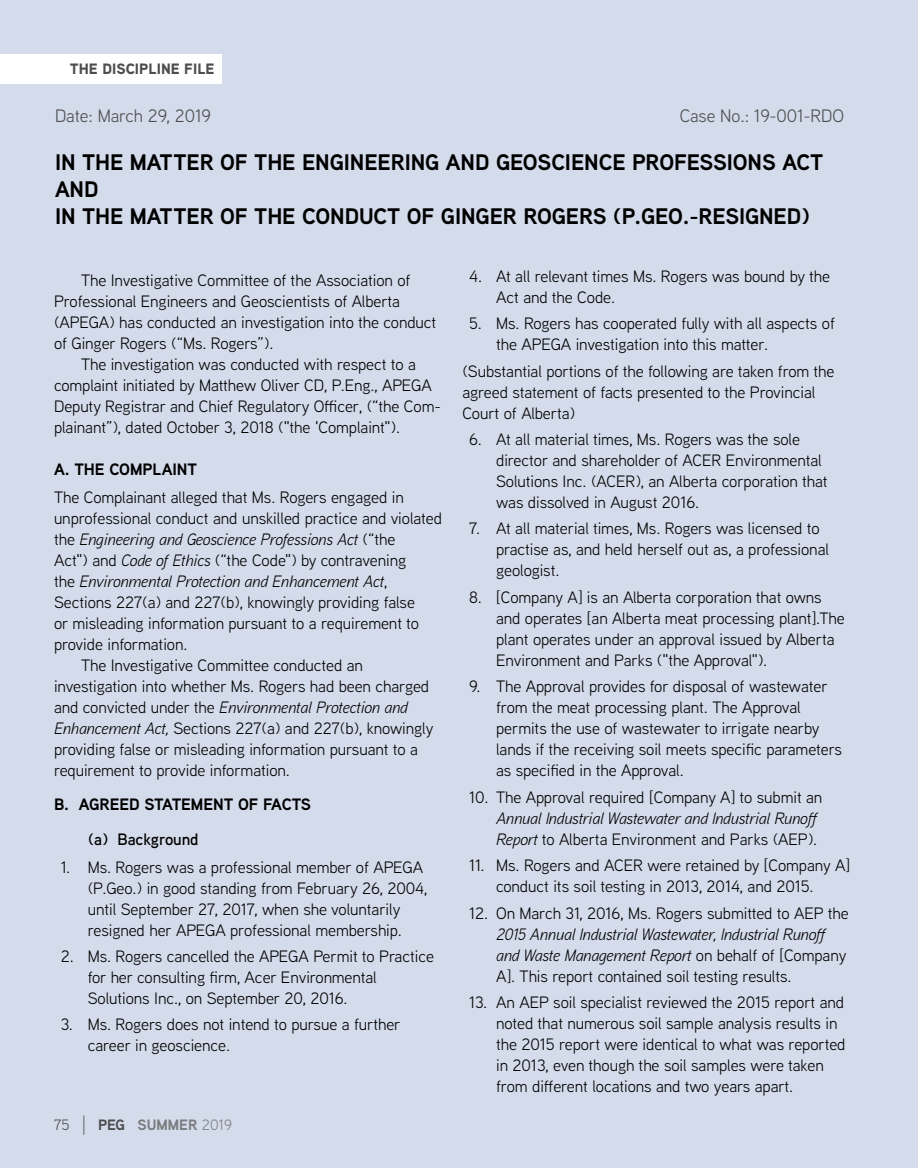
<style>
.page{position:relative;width:918px;height:1168px;background:#d4dbeb}
.page>*{position:absolute;margin:0;border:0;box-sizing:border-box;transform-origin:0 0}
.t1{font:700 22.5px/27px "Aaux Next";letter-spacing:-.005em;color:#000}
.t2{font:18px "Aaux Next";letter-spacing:-.005em;color:#4d4d4f}
.t3{font:16.5px/21px "Aaux Next";letter-spacing:-.005em;color:#000}
.t4{font:italic 16.5px/21px "Aaux Next";letter-spacing:-.005em;color:#000}
.t5{font:700 16.5px "Aaux Next";letter-spacing:-.005em;color:#000}
.t6{font:600 16.5px "Aaux Next";letter-spacing:-.005em;color:#000}
.t7{font:900 15px "Aaux Next";color:#4d4d4f}
.t8{font:700 15px "Aaux Next";color:#797b7d}
.s1{font-style:normal}
.s2{font-style:italic}
.s3{font-weight:400;color:#4d4d4f}
.s4{font-weight:400;font-size:22.5px;color:#4d4d4f}
.s5{color:#4d4d4f}
.s6{font-weight:400;color:#7e8083}
</style>
<div class="page">
<div style="left:0;top:54px;width:221px;height:29px;background:#fff"></div>
<p class="t7" style="left:70px;top:58px;width:146px">THE DISCIPLINE FILE</p>
<p class="t2" style="left:55px;top:104px;width:158px">Date: March 29, 2019</p>
<p class="t2" style="left:680px;top:104px;width:166px">Case No.: 19-001-RDO</p>
<h1 class="t1" style="left:55px;top:149px;width:770px">IN THE MATTER OF THE ENGINEERING AND GEOSCIENCE PROFESSIONS ACT<br>AND<br>IN THE MATTER OF THE CONDUCT OF GINGER ROGERS (P.GEO.-RESIGNED)</h1>
<p class="t3" style="left:54px;top:269px;width:384px;text-indent:27px">The Investigative Committee of the Association of Professional Engineers and Geoscientists of Alberta (APEGA) has conducted an investigation into the conduct of Ginger Rogers (“Ms. Rogers”).</p>
<p class="t3" style="left:54px;top:353px;width:388px;text-indent:27px">The investigation was conducted with respect to a complaint initiated by Matthew Oliver CD, P.Eng., APEGA Deputy Registrar and Chief Regulatory Officer, (“the Com&shy;plainant”), dated October 3, 2018 ("the 'Complaint").</p>
<p class="t5" style="left:54px;top:457px;width:145px">A. THE COMPLAINT</p>
<p class="t3" style="left:54px;top:486px;width:351px">The Complainant alleged that Ms. Rogers engaged in</p>
<p class="t3" style="left:54px;top:507px;width:390px">unprofessional conduct and unskilled practice and violated</p>
<p class="t4" style="left:54px;top:528px;width:343px"><span class="s1">the</span> Engineering and Geoscience Professions Act <span class="s1">(“the</span></p>
<p class="t3" style="left:54px;top:549px;width:354px">Act") and <span class="s2">Code of Ethics</span> (“the Code") by contravening</p>
<p class="t4" style="left:54px;top:570px;width:335px"><span class="s1">the</span> Environmental Protection and Enhancement Act<span class="s1">,</span></p>
<p class="t3" style="left:54px;top:591px;width:362px">Sections 227(a) and 227(b), knowingly providing false</p>
<p class="t3" style="left:54px;top:612px;width:367px">or misleading information pursuant to a requirement to</p>
<p class="t3" style="left:54px;top:633px;width:135px">provide information.</p>
<p class="t3" style="left:81px;top:654px;width:284px">The Investigative Committee conducted an</p>
<p class="t3" style="left:54px;top:675px;width:377px">investigation into whether Ms. Rogers had been charged</p>
<p class="t4" style="left:54px;top:696px;width:355px"><span class="s1">and convicted under the</span> Environmental Protection and</p>
<p class="t3" style="left:54px;top:717px;width:381px"><span class="s2">Enhancement Act,</span> Sections 227(a) and 227(b), knowingly</p>
<p class="t3" style="left:54px;top:738px;width:365px">providing false or misleading information pursuant to a</p>
<p class="t3" style="left:54px;top:759px;width:237px">requirement to provide information.</p>
<p class="t5" style="left:54px;top:793px;width:259px">B. AGREED STATEMENT OF FACTS</p>
<p class="t6" style="left:88px;top:828px;width:112px">(a) Background</p>
<p class="t3" style="left:88px;top:856px;width:341px;text-indent:-27px">1. Ms. Rogers was a professional member of APEGA (P.Geo.) in good standing from February 26, 2004, until September 27, 2017, when she voluntarily resigned her APEGA professional membership.</p>
<p class="t3" style="left:88px;top:945px;width:348px;text-indent:-27px">2. Ms. Rogers cancelled the APEGA Permit to Practice for her consulting firm, Acer Environmental<br>Solutions Inc., on September 20, 2016.</p>
<p class="t3" style="left:88px;top:1013px;width:314px;text-indent:-27px">3. Ms. Rogers does not intend to pursue a further career in geoscience.</p>
<p class="t8" style="left:54px;top:1114px;width:180px"><span class="s3">75</span> <span class="s4">|</span> <span class="s5">PEG</span> SUMMER <span class="s6">2019</span></p>
<p class="t3" style="left:496px;top:265px;width:335px;text-indent:-27px">4. At all relevant times Ms. Rogers was bound by the<br>Act and the Code.</p>
<p class="t3" style="left:496px;top:312px;width:340px;text-indent:-27px">5. Ms. Rogers has cooperated fully with all aspects of the APEGA investigation into this matter.</p>
<p class="t3" style="left:462px;top:360px;width:374px">(Substantial portions of the following are taken from the agreed statement of facts presented to the Provincial<br>Court of Alberta)</p>
<p class="t3" style="left:496px;top:428px;width:333px;text-indent:-27px">6. At all material times, Ms. Rogers was the sole director and shareholder of ACER Environmental Solutions Inc. (ACER), an Alberta corporation that was dissolved in August 2016.</p>
<p class="t3" style="left:496px;top:517px;width:334px;text-indent:-27px">7. At all material times, Ms. Rogers was licensed to practise as, and held herself out as, a professional geologist.</p>
<p class="t3" style="left:496px;top:586px;width:350px;text-indent:-27px">8. [Company A] is an Alberta corporation that owns and operates [an Alberta meat processing plant].The plant operates under an approval issued by Alberta Environment and Parks ("the Approval").</p>
<p class="t3" style="left:496px;top:675px;width:348px;text-indent:-27px">9. The Approval provides for disposal of wastewater from the meat processing plant. The Approval permits the use of wastewater to irrigate nearby lands if the receiving soil meets specific parameters as specified in the Approval.</p>
<p class="t3" style="left:469px;top:786px;width:355px">10. The Approval required [Company A] to submit an</p>
<p class="t4" style="left:496px;top:807px;width:326px">Annual Industrial Wastewater and Industrial Runoff<br>Report <span class="s1">to Alberta Environment and Parks (AEP).</span></p>
<p class="t3" style="left:469px;top:854px;width:382px;text-align:center">11. Ms. Rogers and ACER were retained by [Company A] conduct its soil testing in 2013, 2014, and 2015.</p>
<p class="t3" style="left:469px;top:902px;width:381px">12. On March 31, 2016, Ms. Rogers submitted to AEP the</p>
<p class="t4" style="left:496px;top:923px;width:352px">2015 Annual Industrial Wastewater, Industrial Runoff and Waste Management Report <span class="s1">on behalf of [Company<br>A]. This report contained soil testing results.</span></p>
<p class="t3" style="left:496px;top:991px;width:351px;text-indent:-27px">13. An AEP soil specialist reviewed the 2015 report and noted that numerous soil sample analysis results in the 2015 report were identical to what was reported in 2013, even though the soil samples were taken from different locations and two years apart.</p>
</div>
